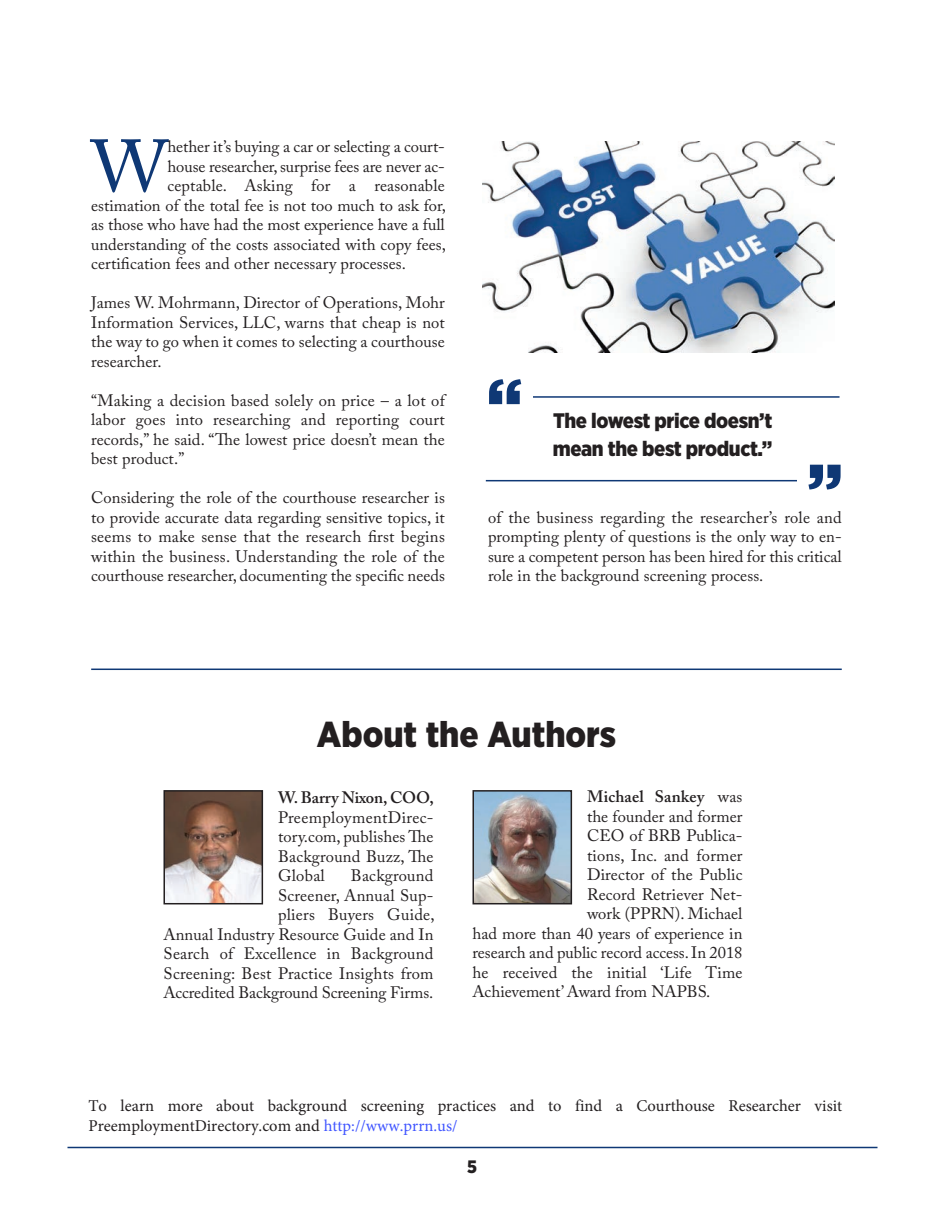
<style>
.page{position:relative;width:945px;height:1215px;background:#fff}
.page>*{position:absolute;margin:0;border:0;box-sizing:border-box;transform-origin:0 0}
.t1{font:73.05px "Adobe Caslon Pro";color:#0f3875}
.t2{font:900 72px "Gotham Narrow";color:#0f3875}
.t3{font:900 36px "Gotham Narrow";color:#231f20}
.t4{font:900 21px/28.5px "Gotham Narrow";letter-spacing:-.02em;color:#231f20}
.t5{font:900 18px "Gotham Narrow";color:#231f20}
.t6{font:16.5px/19.5px "Adobe Caslon Pro";letter-spacing:.005em;color:#231f20;text-align:justify}
.t7{font:16.5px/19.5px "Minion Pro";color:#231f20}
.t8{font:600 16.5px "Adobe Caslon Pro";letter-spacing:-.01em;color:#231f20}
.t9{font:600 16.5px "Adobe Caslon Pro";letter-spacing:.01em;color:#231f20}
.s1{font-weight:400}
.s2{color:#4055ff}
</style>
<div class="page">
<hr style="left:68px;top:1147px;width:810px;height:1px;background:#0f3875">
<img style="left:483px;top:141px;width:352px;height:211px">
<hr style="left:91px;top:669px;width:751px;height:1px;background:#0f3875">
<img style="left:166px;top:793px;width:94px;height:108px">
<div style="left:163px;top:790px;width:100px;height:114px;border:2px solid #231f20"></div>
<img style="left:475px;top:793px;width:94px;height:108px">
<div style="left:472px;top:790px;width:100px;height:114px;border:2px solid #231f20"></div>
<hr style="left:532px;top:396px;width:308px;height:2px;background:#0f3875">
<hr style="left:486px;top:480px;width:311px;height:1px;background:#0f3875">
<h1 class="t1" style="left:91px;top:139px;width:78px">W</h1>
<p class="t6" style="left:168px;top:139px;width:279px">hether it’s buying a car or selecting a court-</p>
<p class="t6" style="left:168px;top:158px;width:279px">house researcher, surprise fees are never ac-</p>
<p class="t6" style="left:168px;top:178px;width:279px">ceptable. Asking for a reasonable</p>
<p class="t6" style="left:91px;top:197px;width:356px">estimation of the total fee is not too much to ask for,</p>
<p class="t6" style="left:91px;top:217px;width:355px">as those who have had the most experience have a full</p>
<p class="t6" style="left:91px;top:236px;width:356px">understanding of the costs associated with copy fees,</p>
<p class="t6" style="left:91px;top:256px;width:316px">certification fees and other necessary processes.</p>
<p class="t6" style="left:91px;top:295px;width:355px">James W. Mohrmann, Director of Operations, Mohr Information Services, LLC, warns that cheap is not the way to go when it comes to selecting a courthouse researcher.</p>
<p class="t6" style="left:91px;top:392px;width:355px">“Making a decision based solely on price – a lot of labor goes into researching and reporting court records,” he said. “The lowest price doesn’t mean the best product.”</p>
<p class="t6" style="left:91px;top:490px;width:355px">Considering the role of the courthouse researcher is to provide accurate data regarding sensitive topics, it seems to make sense that the research first begins within the business. Understanding the role of the courthouse researcher, documenting the specific needs</p>
<h2 class="t2" style="left:486px;top:380px;width:38px">“</h2>
<p class="t4" style="left:553px;top:408px;width:221px">The lowest price doesn’t mean the best product.”</p>
<h2 class="t2" style="left:807px;top:465px;width:38px">”</h2>
<p class="t6" style="left:488px;top:509px;width:355px">of the business regarding the researcher’s role and prompting plenty of questions is the only way to en&shy;sure a competent person has been hired for this critical role in the background screening process.</p>
<h3 class="t3" style="left:317px;top:721px;width:301px">About the Authors</h3>
<p class="t8" style="left:278px;top:791px;width:157px">W. Barry Nixon, COO,</p>
<p class="t6" style="left:278px;top:809px;width:157px">PreemploymentDirec&shy;tory.com, publishes The Background Buzz, The Global</p>
<p class="t6" style="left:163px;top:868px;width:273px;text-align:right">Background<br>Screener, Annual Sup-<br>pliers Buyers Guide,<br>Annual Industry Resource Guide and In<br>Search of Excellence in Background<br>Screening: Best Practice Insights from<br>Accredited Background Screening Firms.</p>
<p class="t9" style="left:587px;top:791px;width:157px">Michael Sankey <span class="s1">was</span></p>
<p class="t6" style="left:587px;top:808px;width:157px">the founder and former</p>
<p class="t6" style="left:587px;top:828px;width:157px">CEO of BRB Publica-</p>
<p class="t6" style="left:587px;top:847px;width:157px">tions, Inc. and former</p>
<p class="t6" style="left:587px;top:867px;width:157px">Director of the Public</p>
<p class="t6" style="left:587px;top:886px;width:157px">Record Retriever Net-</p>
<p class="t6" style="left:587px;top:906px;width:157px">work (PPRN). Michael</p>
<p class="t6" style="left:473px;top:925px;width:271px">had more than 40 years of experience in</p>
<p class="t6" style="left:473px;top:945px;width:271px">research and public record access. In 2018</p>
<p class="t6" style="left:473px;top:964px;width:271px">he received the initial ‘Life Time</p>
<p class="t6" style="left:473px;top:984px;width:239px">Achievement’ Award from NAPBS.</p>
<p class="t7" style="left:88px;top:1096px;width:755px">To learn more about background screening practices and to find a Courthouse Researcher visit<br>PreemploymentDirectory.com and <span class="s2">http://www.prrn.us/</span></p>
<p class="t5" style="left:467px;top:1161px;width:11px">5</p>
</div>
